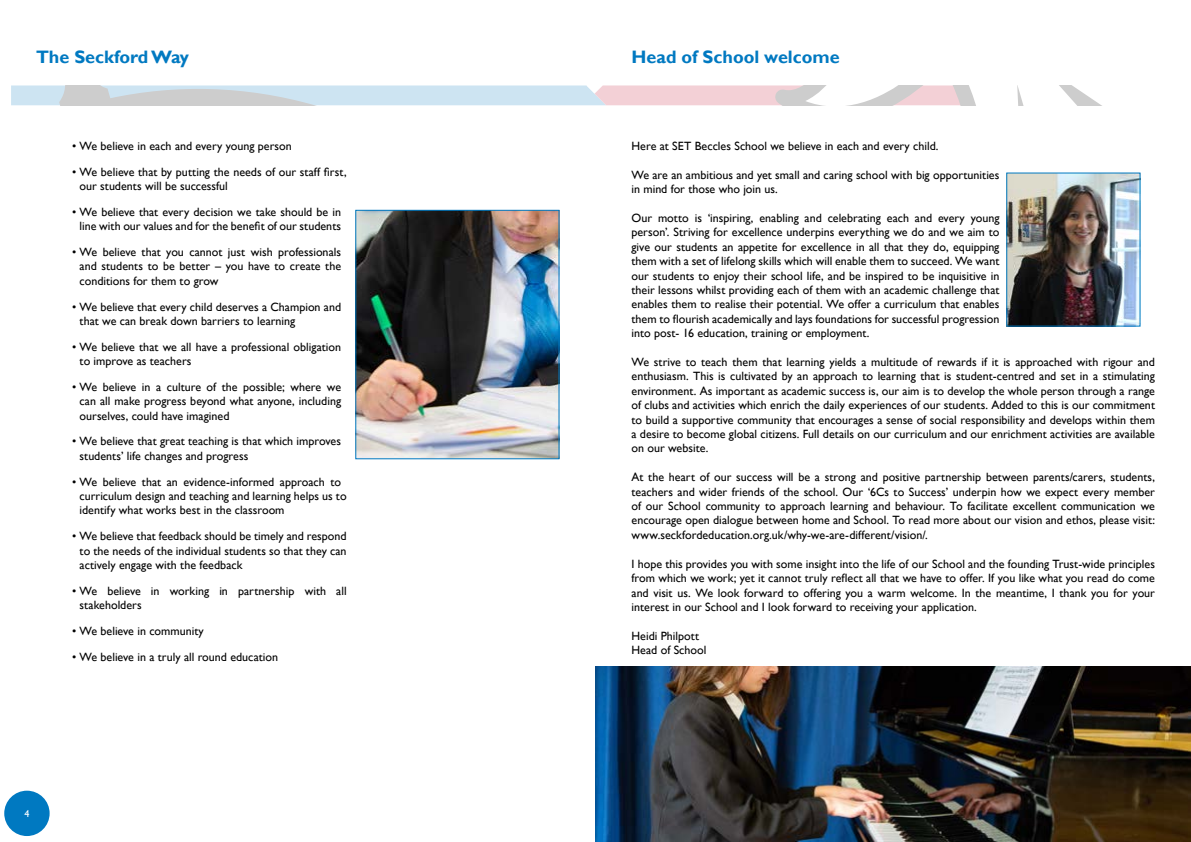
<style>
.page{position:relative;width:1191px;height:842px;background:#fff}
.page>*{position:absolute;margin:0;border:0;box-sizing:border-box;transform-origin:0 0}
.t1{font:700 18px "Gill Sans";color:#0079c1}
.t2{font:12px/14.4px "Gill Sans";color:#000}
.t3{font:10px "Gill Sans";color:#fff}
</style>
<div class="page">
<div style="left:4px;top:791px;width:46px;height:45px;background:#0079c1;border-radius:50%"></div>
<svg style="left:11px;top:85px;width:1090px;height:20px"></svg>
<img style="left:595px;top:667px;width:596px;height:175px">
<img style="left:1008px;top:175px;width:130px;height:149px">
<img style="left:357px;top:212px;width:200px;height:245px">
<div style="left:355px;top:210px;width:204px;height:249px;border:1px solid #0079c1"></div>
<h1 class="t1" style="left:36px;top:47px;width:155px">The Seckford Way</h1>
<p class="t2" style="left:72px;top:139px;width:221px">• We believe in each and every young person</p>
<p class="t2" style="left:80px;top:165px;width:268px;text-indent:-8px">• We believe that by putting the needs of our staff first, our students will be successful</p>
<p class="t2" style="left:72px;top:205px;width:271px;text-align:right">• We believe that every decision we take should be in line with our values and for the benefit of our students</p>
<p class="t2" style="left:80px;top:245px;width:263px;text-align:justify;text-indent:-8px">• We believe that you cannot just wish professionals and students to be better – you have to create the conditions for them to grow</p>
<p class="t2" style="left:80px;top:300px;width:263px;text-indent:-8px">• We believe that every child deserves a Champion and that we can break down barriers to learning</p>
<p class="t2" style="left:80px;top:340px;width:263px;text-indent:-8px">• We believe that we all have a professional obligation to improve as teachers</p>
<p class="t2" style="left:80px;top:380px;width:263px;text-align:justify;text-indent:-8px">• We believe in a culture of the possible; where we can all make progress beyond what anyone, including ourselves, could have imagined</p>
<p class="t2" style="left:80px;top:434px;width:263px;text-indent:-8px">• We believe that great teaching is that which improves students’ life changes and progress</p>
<p class="t2" style="left:80px;top:475px;width:268px;text-indent:-8px">• We believe that an evidence-informed approach to curriculum design and teaching and learning helps us to identify what works best in the classroom</p>
<p class="t2" style="left:80px;top:529px;width:268px;text-align:justify;text-indent:-8px">• We believe that feedback should be timely and respond to the needs of the individual students so that they can actively engage with the feedback</p>
<p class="t2" style="left:80px;top:584px;width:268px;text-indent:-8px">• We believe in working in partnership with all stakeholders</p>
<p class="t2" style="left:72px;top:624px;width:133px">• We believe in community</p>
<p class="t2" style="left:72px;top:649px;width:207px">• We believe in a truly all round education</p>
<p class="t3" style="left:24px;top:808px;width:6px">4</p>
<h1 class="t1" style="left:631px;top:47px;width:210px">Head of School welcome</h1>
<p class="t2" style="left:631px;top:139px;width:308px">Here at SET Beccles School we believe in each and every child.</p>
<p class="t2" style="left:631px;top:168px;width:369px">We are an ambitious and yet small and caring school with big opportunities in mind for those who join us.</p>
<p class="t2" style="left:631px;top:211px;width:369px;text-align:justify">Our motto is ‘inspiring, enabling and celebrating each and every young person’. Striving for excellence underpins everything we do and we aim to give our students an appetite for excellence in all that they do, equipping them with a set of lifelong skills which will enable them to succeed. We want our students to enjoy their school life, and be inspired to be inquisitive in their lessons whilst providing each of them with an academic challenge that enables them to realise their potential. We offer a curriculum that enables them to flourish academically and lays foundations for successful progression into post- 16 education, training or employment.</p>
<p class="t2" style="left:631px;top:355px;width:525px;text-align:justify">We strive to teach them that learning yields a multitude of rewards if it is approached with rigour and enthusiasm. This is cultivated by an approach to learning that is student-centred and set in a stimulating environment. As important as academic success is, our aim is to develop the whole person through a range of clubs and activities which enrich the daily experiences of our students. Added to this is our commitment to build a supportive community that encourages a sense of social responsibility and develops within them a desire to become global citizens. Full details on our curriculum and our enrichment activities are available on our website.</p>
<p class="t2" style="left:631px;top:470px;width:525px;text-align:justify">At the heart of our success will be a strong and positive partnership between parents/carers, students, teachers and wider friends of the school. Our ‘6Cs to Success’ underpin how we expect every member of our School community to approach learning and behaviour. To facilitate excellent communication we encourage open dialogue between home and School. To read more about our vision and ethos, please visit: www.seckfordeducation.org.uk/why-we-are-different/vision/.</p>
<p class="t2" style="left:631px;top:557px;width:525px;text-align:justify">I hope this provides you with some insight into the life of our School and the founding Trust-wide principles from which we work; yet it cannot truly reflect all that we have to offer. If you like what you read do come and visit us. We look forward to offering you a warm welcome. In the meantime, I thank you for your interest in our School and I look forward to receiving your application.</p>
<p class="t2" style="left:631px;top:629px;width:76px">Heidi Philpott<br>Head of School</p>
</div>
